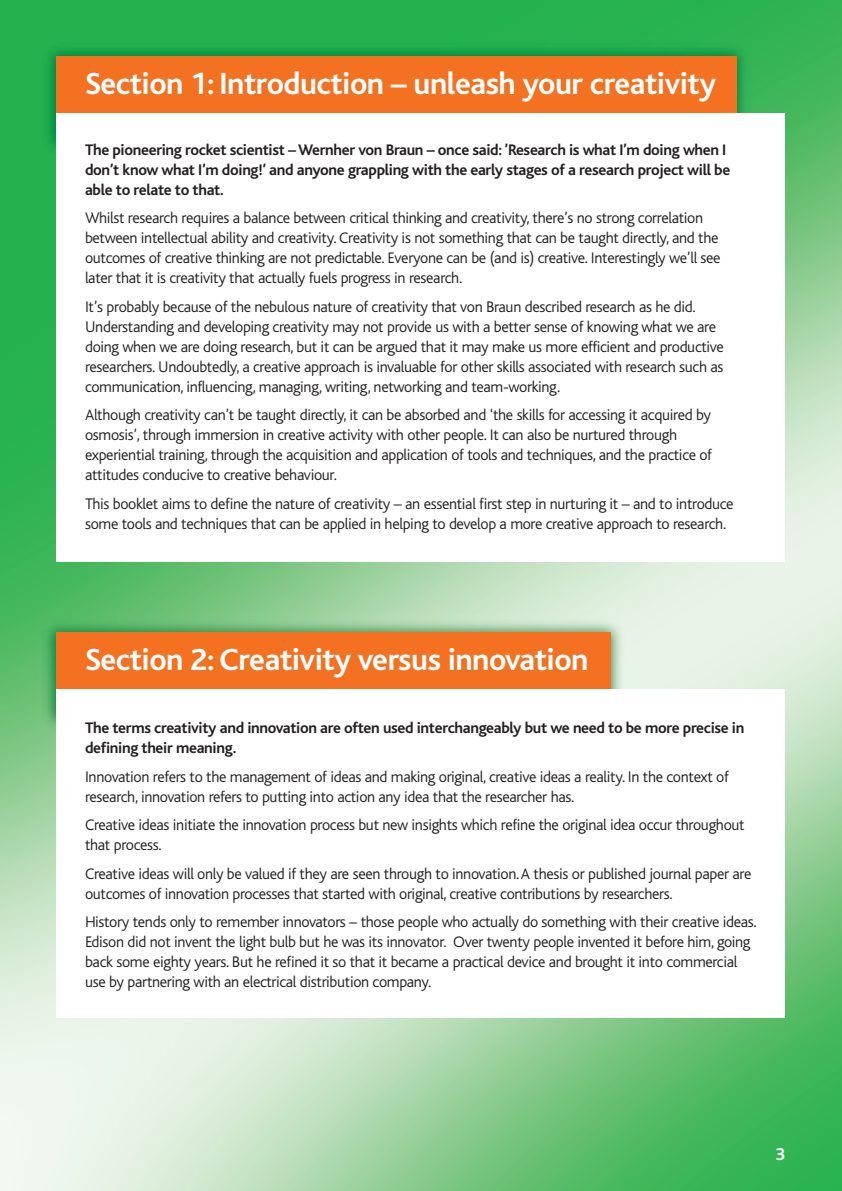
<style>
.page{position:relative;width:842px;height:1191px;background:#fff}
.page>*{position:absolute;margin:0;border:0;box-sizing:border-box;transform-origin:0 0}
.t1{font:700 32px "Bliss";letter-spacing:-.015em;color:#fff}
.t2{font:700 18px "Bliss";color:#fff}
.t3{font:300 16px/20px "Bliss";letter-spacing:-.02em;color:#231f20}
.t4{font:700 16px/20px "Bliss";letter-spacing:-.02em;color:#231f20}
</style>
<div class="page">
<img style="left:0;top:0;width:842px;height:1191px">
<img style="left:39px;top:39px;width:716px;height:120px">
<div style="left:57px;top:57px;width:680px;height:85px;background:#f37121"></div>
<div style="left:57px;top:113px;width:728px;height:448px;background:#fff"></div>
<img style="left:39px;top:615px;width:590px;height:120px">
<div style="left:57px;top:632px;width:554px;height:86px;background:#f37121"></div>
<div style="left:57px;top:689px;width:728px;height:329px;background:#fff"></div>
<h1 class="t1" style="left:85px;top:73px;width:633px">Section 1: Introduction – unleash your creativity</h1>
<p class="t4" style="left:85px;top:141px;width:647px">The pioneering rocket scientist –Wernher von Braun – once said: ’Research is what I’m doing when I don’t know what I’m doing!’ and anyone grappling with the early stages of a research project will be able to relate to that.</p>
<p class="t3" style="left:85px;top:209px;width:637px">Whilst research requires a balance between critical thinking and creativity, there’s no strong correlation between intellectual ability and creativity. Creativity is not something that can be taught directly, and the outcomes of creative thinking are not predictable. Everyone can be (and is) creative. Interestingly we’ll see later that it is creativity that actually fuels progress in research.</p>
<p class="t3" style="left:85px;top:298px;width:640px">It’s probably because of the nebulous nature of creativity that von Braun described research as he did.<br>Understanding and developing creativity may not provide us with a better sense of knowing what we are doing when we are doing research, but it can be argued that it may make us more efficient and productive researchers. Undoubtedly, a creative approach is invaluable for other skills associated with research such as communication, influencing, managing, writing, networking and team-working.</p>
<p class="t3" style="left:85px;top:406px;width:628px">Although creativity can’t be taught directly, it can be absorbed and ‘the skills for accessing it acquired by osmosis’, through immersion in creative activity with other people. It can also be nurtured through experiential training, through the acquisition and application of tools and techniques, and the practice of attitudes conducive to creative behaviour.</p>
<p class="t3" style="left:85px;top:495px;width:650px">This booklet aims to define the nature of creativity – an essential first step in nurturing it – and to introduce some tools and techniques that can be applied in helping to develop a more creative approach to research.</p>
<h1 class="t1" style="left:85px;top:648px;width:505px">Section 2: Creativity versus innovation</h1>
<p class="t4" style="left:85px;top:719px;width:661px">The terms creativity and innovation are often used interchangeably but we need to be more precise in defining their meaning.</p>
<p class="t3" style="left:85px;top:768px;width:645px">Innovation refers to the management of ideas and making original, creative ideas a reality. In the context of research, innovation refers to putting into action any idea that the researcher has.</p>
<p class="t3" style="left:85px;top:816px;width:661px">Creative ideas initiate the innovation process but new insights which refine the original idea occur throughout that process.</p>
<p class="t3" style="left:85px;top:865px;width:668px">Creative ideas will only be valued if they are seen through to innovation.A thesis or published journal paper are outcomes of innovation processes that started with original, creative contributions by researchers.</p>
<p class="t3" style="left:85px;top:913px;width:673px">History tends only to remember innovators – those people who actually do something with their creative ideas.<br>Edison did not invent the light bulb but he was its innovator. Over twenty people invented it before him, going back some eighty years. But he refined it so that it became a practical device and brought it into commercial use by partnering with an electrical distribution company.</p>
<p class="t2" style="left:775px;top:1148px;width:11px">3</p>
</div>
